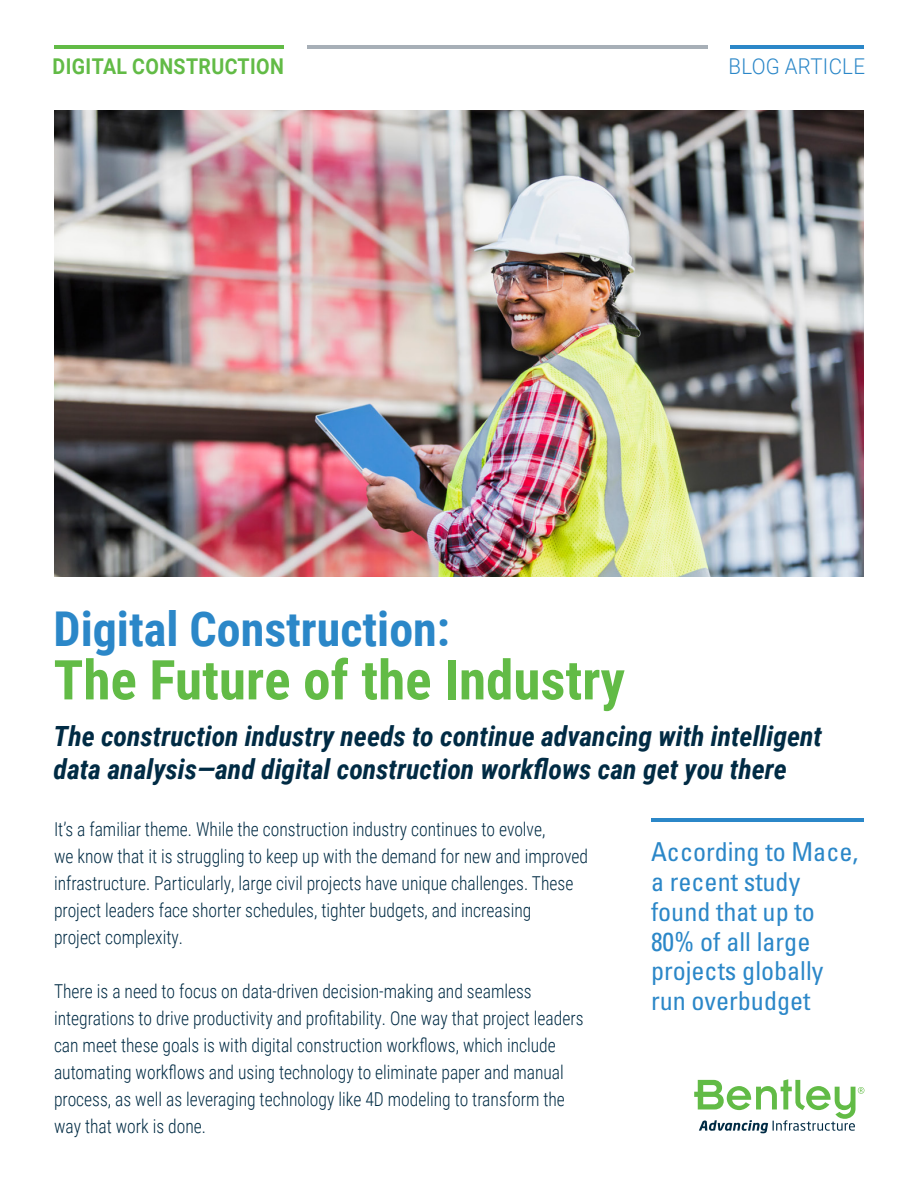
<style>
.page{position:relative;width:918px;height:1188px;background:#fff}
.page>*{position:absolute;margin:0;border:0;box-sizing:border-box;transform-origin:0 0}
.t1{font:700 55.05px "Roboto Condensed";color:#62bb46}
.t2{font:700 48px "Roboto Condensed";color:#2b87c8}
.t3{font:italic 700 27.9px/32.1px "Roboto Condensed";color:#002b44}
.t4{font:condensed 26.1px/29.8px "Univers";color:#2b87c8}
.t5{font:700 21.75px "Roboto";letter-spacing:.02em;color:#62bb46;scale:.9 1}
.t6{font:300 21.75px "Roboto";letter-spacing:.015em;color:#2b87c8;scale:.94 1}
.t7{font:300 19.2px/27px "Roboto Condensed";color:#002b44;scale:.92 1}
</style>
<div class="page">
<hr style="left:54px;top:46px;width:230px;height:3px;background:#62bb46">
<hr style="left:731px;top:46px;width:133px;height:3px;background:#2b87c8">
<hr style="left:651px;top:819px;width:213px;height:3px;background:#2b87c8">
<hr style="left:307px;top:46px;width:400px;height:3px;background:#a7afb7">
<img style="left:54px;top:110px;width:810px;height:467px">
<svg style="left:694px;top:1079px;width:170px;height:54px"></svg>
<p class="t5" style="left:53px;top:51px;width:259px">DIGITAL CONSTRUCTION</p>
<p class="t6" style="left:729px;top:51px;width:147px">BLOG ARTICLE</p>
<h2 class="t2" style="left:54px;top:596px;width:398px">Digital Construction:</h2>
<h1 class="t1" style="left:54px;top:641px;width:573px">The Future of the Industry</h1>
<h3 class="t3" style="left:54px;top:719px;width:770px">The construction industry needs to continue advancing with intelligent data analysis—and digital construction workflows can get you there</h3>
<p class="t7" style="left:54px;top:815px;width:582px">It’s a familiar theme. While the construction industry continues to evolve,<br>we know that it is struggling to keep up with the demand for new and improved infrastructure. Particularly, large civil projects have unique challenges. These project leaders face shorter schedules, tighter budgets, and increasing<br>project complexity.</p>
<p class="t7" style="left:54px;top:977px;width:577px">There is a need to focus on data-driven decision-making and seamless integrations to drive productivity and profitability. One way that project leaders can meet these goals is with digital construction workflows, which include automating workflows and using technology to eliminate paper and manual process, as well as leveraging technology like 4D modeling to transform the way that work is done.</p>
<h3 class="t4" style="left:651px;top:836px;width:209px">According to Mace, a recent study found that up to<br>80% of all large projects globally run overbudget</h3>
</div>
